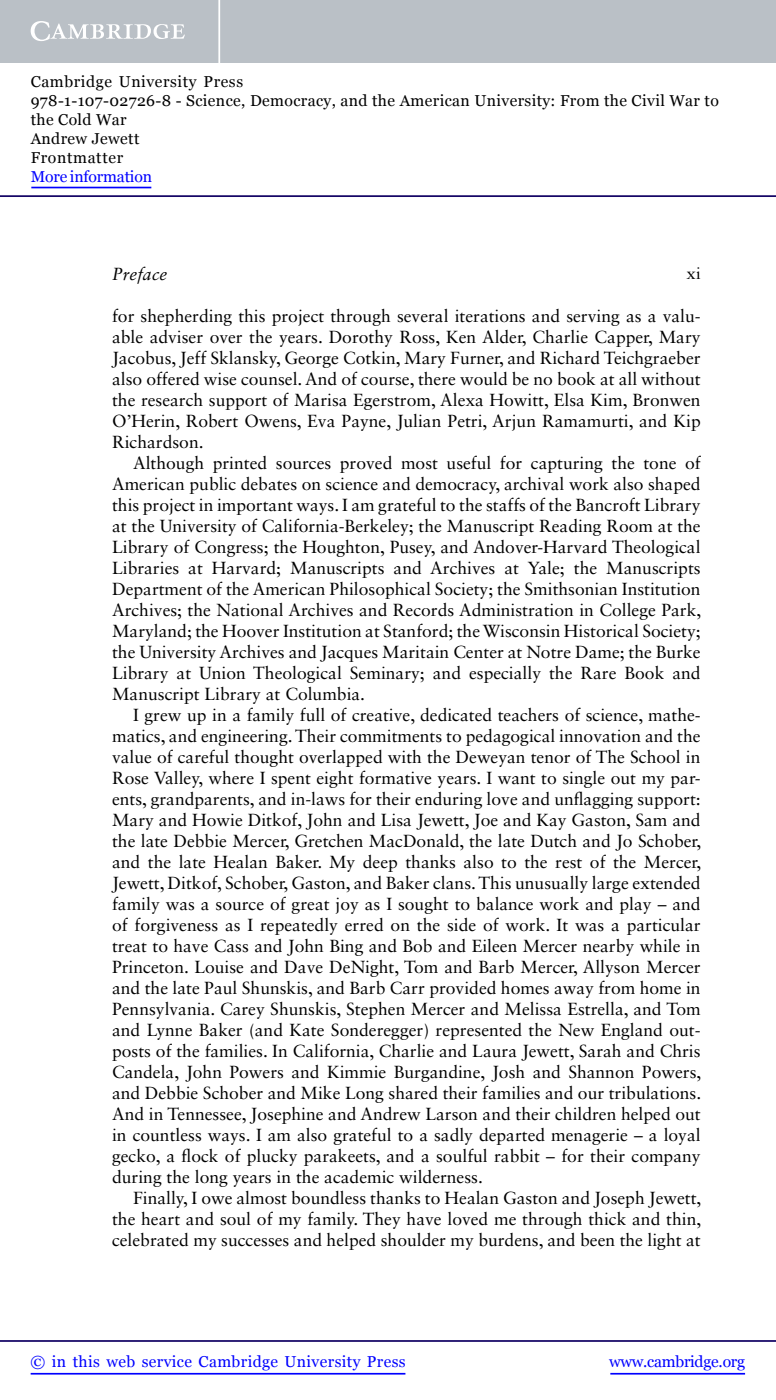
<style>
.page{position:relative;width:776px;height:1400px;background:#fff}
.page>*{position:absolute;margin:0;border:0;box-sizing:border-box;transform-origin:0 0}
.t1{font:17.5px "Sabon LT Std";color:#000}
.t2{font:italic 17.5px "Sabon LT Std";color:#000}
.t3{font:16.62px "Sabon LT Std";color:#000}
.t4{font:15.75px/18.9px "Georgia";letter-spacing:.025em;color:#000}
.t5{font:15.75px "Georgia";letter-spacing:.025em;color:#00f}
.t6{font:15.75px "Georgia";letter-spacing:-.015em;color:#00f}
.t7{font:15.75px "Georgia";letter-spacing:-.01em;color:#00f}
</style>
<div class="page">
<div style="left:0;top:0;width:775px;height:63px;background:#bac0c6"></div>
<svg style="left:31px;top:21px;width:154px;height:20px"></svg>
<hr style="left:218px;top:0;width:2px;height:63px;background:#fff">
<hr style="left:0;top:195px;width:775px;height:2px;background:#150666">
<hr style="left:610px;top:1373px;width:134px;height:2px;background:#00f">
<hr style="left:0;top:1340px;width:775px;height:2px;background:#150666">
<hr style="left:31px;top:1373px;width:374px;height:2px;background:#00f">
<hr style="left:31px;top:187px;width:120px;height:1px;background:#00f">
<p class="t4" style="left:31px;top:72px;width:689px">Cambridge University Press<br>978-1-107-02726-8 - Science, Democracy, and the American University: From the Civil War to the Cold War<br>Andrew Jewett<br>Frontmatter</p>
<p class="t7" style="left:31px;top:167px;width:123px">More information</p>
<p class="t2" style="left:112px;top:264px;width:57px">Preface</p>
<p class="t3" style="left:686px;top:264px;width:16px">xi</p>
<p class="t1" style="left:112px;top:305px;width:589px">for shepherding this project through several iterations and serving as a valu-</p>
<p class="t1" style="left:112px;top:326px;width:589px">able adviser over the years. Dorothy Ross, Ken Alder, Charlie Capper, Mary</p>
<p class="t1" style="left:112px;top:347px;width:589px">Jacobus, Jeff Sklansky, George Cotkin, Mary Furner, and Richard Teichgraeber</p>
<p class="t1" style="left:112px;top:368px;width:590px">also offered wise counsel. And of course, there would be no book at all without</p>
<p class="t1" style="left:112px;top:389px;width:589px">the research support of Marisa Egerstrom, Alexa Howitt, Elsa Kim, Bronwen</p>
<p class="t1" style="left:112px;top:410px;width:590px">O’Herin, Robert Owens, Eva Payne, Julian Petri, Arjun Ramamurti, and Kip</p>
<p class="t1" style="left:112px;top:431px;width:93px">Richardson.</p>
<p class="t1" style="left:133px;top:452px;width:569px">Although printed sources proved most useful for capturing the tone of</p>
<p class="t1" style="left:112px;top:473px;width:589px">American public debates on science and democracy, archival work also shaped</p>
<p class="t1" style="left:112px;top:494px;width:589px">this project in important ways. I am grateful to the staffs of the Bancroft Library</p>
<p class="t1" style="left:112px;top:515px;width:590px">at the University of California-Berkeley; the Manuscript Reading Room at the</p>
<p class="t1" style="left:112px;top:536px;width:589px">Library of Congress; the Houghton, Pusey, and Andover-Harvard Theological</p>
<p class="t1" style="left:112px;top:557px;width:590px">Libraries at Harvard; Manuscripts and Archives at Yale; the Manuscripts</p>
<p class="t1" style="left:112px;top:578px;width:590px">Department of the American Philosophical Society; the Smithsonian Institution</p>
<p class="t1" style="left:112px;top:599px;width:590px">Archives; the National Archives and Records Administration in College Park,</p>
<p class="t1" style="left:112px;top:620px;width:590px">Maryland; the Hoover Institution at Stanford; the Wisconsin Historical Society;</p>
<p class="t1" style="left:112px;top:641px;width:590px">the University Archives and Jacques Maritain Center at Notre Dame; the Burke</p>
<p class="t1" style="left:112px;top:662px;width:590px">Library at Union Theological Seminary; and especially the Rare Book and</p>
<p class="t1" style="left:112px;top:683px;width:254px">Manuscript Library at Columbia.</p>
<p class="t1" style="left:133px;top:704px;width:569px">I grew up in a family full of creative, dedicated teachers of science, mathe-</p>
<p class="t1" style="left:112px;top:725px;width:589px">matics, and engineering. Their commitments to pedagogical innovation and the</p>
<p class="t1" style="left:112px;top:746px;width:589px">value of careful thought overlapped with the Deweyan tenor of The School in</p>
<p class="t1" style="left:112px;top:767px;width:589px">Rose Valley, where I spent eight formative years. I want to single out my par-</p>
<p class="t1" style="left:112px;top:788px;width:590px">ents, grandparents, and in-laws for their enduring love and unflagging support:</p>
<p class="t1" style="left:112px;top:809px;width:589px">Mary and Howie Ditkof, John and Lisa Jewett, Joe and Kay Gaston, Sam and</p>
<p class="t1" style="left:112px;top:830px;width:590px">the late Debbie Mercer, Gretchen MacDonald, the late Dutch and Jo Schober,</p>
<p class="t1" style="left:112px;top:851px;width:590px">and the late Healan Baker. My deep thanks also to the rest of the Mercer,</p>
<p class="t1" style="left:112px;top:872px;width:589px">Jewett, Ditkof, Schober, Gaston, and Baker clans. This unusually large extended</p>
<p class="t1" style="left:112px;top:893px;width:589px">family was a source of great joy as I sought to balance work and play – and</p>
<p class="t1" style="left:112px;top:914px;width:590px">of forgiveness as I repeatedly erred on the side of work. It was a particular</p>
<p class="t1" style="left:112px;top:935px;width:589px">treat to have Cass and John Bing and Bob and Eileen Mercer nearby while in</p>
<p class="t1" style="left:112px;top:956px;width:590px">Princeton. Louise and Dave DeNight, Tom and Barb Mercer, Allyson Mercer</p>
<p class="t1" style="left:112px;top:977px;width:590px">and the late Paul Shunskis, and Barb Carr provided homes away from home in</p>
<p class="t1" style="left:112px;top:998px;width:590px">Pennsylvania. Carey Shunskis, Stephen Mercer and Melissa Estrella, and Tom</p>
<p class="t1" style="left:112px;top:1019px;width:589px">and Lynne Baker (and Kate Sonderegger) represented the New England out-</p>
<p class="t1" style="left:112px;top:1040px;width:589px">posts of the families. In California, Charlie and Laura Jewett, Sarah and Chris</p>
<p class="t1" style="left:112px;top:1061px;width:590px">Candela, John Powers and Kimmie Burgandine, Josh and Shannon Powers,</p>
<p class="t1" style="left:112px;top:1082px;width:590px">and Debbie Schober and Mike Long shared their families and our tribulations.</p>
<p class="t1" style="left:112px;top:1103px;width:590px">And in Tennessee, Josephine and Andrew Larson and their children helped out</p>
<p class="t1" style="left:112px;top:1124px;width:589px">in countless ways. I am also grateful to a sadly departed menagerie – a loyal</p>
<p class="t1" style="left:112px;top:1145px;width:589px">gecko, a flock of plucky parakeets, and a soulful rabbit – for their company</p>
<p class="t1" style="left:112px;top:1166px;width:372px">during the long years in the academic wilderness.</p>
<p class="t1" style="left:133px;top:1187px;width:569px">Finally, I owe almost boundless thanks to Healan Gaston and Joseph Jewett,</p>
<p class="t1" style="left:112px;top:1208px;width:590px">the heart and soul of my family. They have loved me through thick and thin,</p>
<p class="t1" style="left:112px;top:1229px;width:590px">celebrated my successes and helped shoulder my burdens, and been the light at</p>
<p class="t5" style="left:31px;top:1352px;width:376px">© in this web service Cambridge University Press</p>
<p class="t6" style="left:608px;top:1352px;width:137px">www.cambridge.org</p>
</div>
